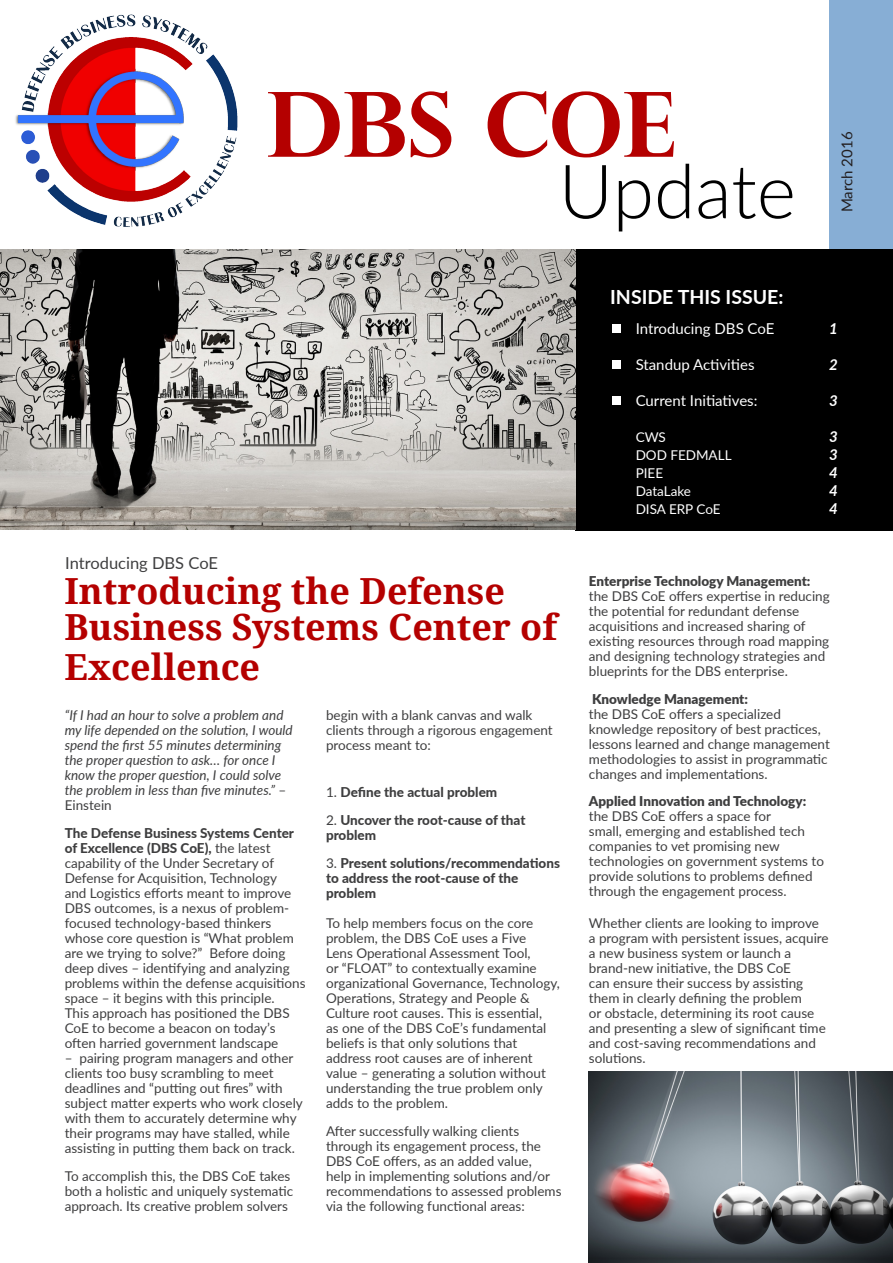
<style>
.page{position:relative;width:893px;height:1263px;background:#fff}
.page>*{position:absolute;margin:0;border:0;box-sizing:border-box;transform-origin:0 0}
.t1{font:700 90px "Perpetua Titling";color:#b40000}
.t2{font:300 75px "Lato";color:#000}
.H1_Header{font:700 36px/36px "Droid Serif";color:#b40000}
.t3{font:700 19.5px "Lato";color:#fff}
.Category_Text{font:16.5px "Lato";color:#3e3e3f}
.t4{font:15px "Lato";color:#fff}
.t5{font:15px "Lato";color:#231f20}
.t6{font:italic 700 15px "Lato";color:#fff}
.Paragraph_Text{font:13.5px/15px "Lato";color:#3e3e3f}
.Paragraph_Text-2{font:italic 13.5px/15px "Lato";color:#3e3e3f}
.Paragraph_Text-3{font:800 13.5px/15px "Lato";color:#3e3e3f}
.t7{font:13.5px/18px "Lato";color:#fff}
.s1{font-style:normal}
.s2{font-weight:800}
.s3{font-weight:400}
.s4{font-weight:900}
</style>
<div class="page">
<div style="left:575px;top:249px;width:318px;height:281px;background:#000"></div>
<div style="left:829px;top:0;width:64px;height:249px;background:#87aed5"></div>
<div style="left:612px;top:324px;width:9px;height:9px;background:#fff"></div>
<div style="left:612px;top:360px;width:9px;height:8px;background:#fff"></div>
<div style="left:612px;top:396px;width:9px;height:8px;background:#fff"></div>
<img style="left:15px;top:14px;width:223px;height:213px">
<img style="left:589px;top:1071px;width:304px;height:192px">
<img style="left:0;top:249px;width:575px;height:280px">
<p class="Category_Text" style="left:65px;top:551px;width:154px">Introducing DBS CoE</p>
<p class="t1" style="left:267px;top:69px;width:410px">DBS CoE</p>
<p class="t2" style="left:559px;top:139px;width:239px">Update</p>
<p class="t3" style="left:610px;top:283px;width:175px">INSIDE THIS ISSUE:</p>
<p class="t4" style="left:636px;top:318px;width:140px">Introducing DBS CoE</p>
<p class="t4" style="left:636px;top:354px;width:120px">Standup Activities</p>
<p class="t4" style="left:636px;top:390px;width:123px">Current Initiatives:</p>
<p class="t7" style="left:636px;top:428px;width:97px">CWS<br>DOD FEDMALL<br>PIEE</p>
<p class="t7" style="left:636px;top:482px;width:57px">DataLake</p>
<p class="t7" style="left:636px;top:500px;width:86px">DISA ERP CoE</p>
<p class="t5" style="left:836px;top:212px;width:82px;rotate:-90deg">March 2016</p>
<p class="t6" style="left:829px;top:318px;width:10px">1</p>
<p class="t6" style="left:829px;top:354px;width:10px">2</p>
<p class="t6" style="left:829px;top:390px;width:10px">3</p>
<p class="t6" style="left:829px;top:426px;width:10px">3</p>
<p class="t6" style="left:829px;top:444px;width:10px">3</p>
<p class="t6" style="left:829px;top:462px;width:10px">4</p>
<p class="t6" style="left:829px;top:480px;width:10px">4</p>
<p class="t6" style="left:829px;top:498px;width:10px">4</p>
<p class="H1_Header" style="left:64px;top:572px;width:494px">Introducing the Defense<br>Business Systems Center of</p>
<p class="H1_Header" style="left:64px;top:648px;width:197px">Excellence</p>
<p class="Paragraph_Text-2" style="left:65px;top:707px;width:229px">“If I had an hour to solve a problem and my life depended on the solution, I would spend the first 55 minutes determining the proper question to ask… for once I know the proper question, I could solve the problem in less than five minutes.” <span class="s1">– Einstein</span></p>
<p class="Paragraph_Text" style="left:65px;top:825px;width:242px"><span class="s2">The Defense Business Systems Center of Excellence (DBS CoE),</span> the latest capability of the Under Secretary of Defense for Acquisition, Technology<br>and Logistics efforts meant to improve DBS outcomes, is a nexus of problem&shy;focused technology-based thinkers whose core question is “What problem are we trying to solve?” Before doing deep dives – identifying and analyzing problems within the defense acquisitions space – it begins with this principle.<br>This approach has positioned the DBS CoE to become a beacon on today’s often harried government landscape</p>
<p class="Paragraph_Text" style="left:65px;top:1050px;width:240px">– pairing program managers and other clients too busy scrambling to meet deadlines and “putting out fires” with subject matter experts who work closely with them to accurately determine why their programs may have stalled, while assisting in putting them back on track.</p>
<p class="Paragraph_Text" style="left:65px;top:1168px;width:230px">To accomplish this, the DBS CoE takes both a holistic and uniquely systematic approach. Its creative problem solvers</p>
<p class="Paragraph_Text" style="left:326px;top:707px;width:228px">begin with a blank canvas and walk clients through a rigorous engagement process meant to:</p>
<p class="Paragraph_Text-3" style="left:326px;top:784px;width:173px"><span class="s3">1.</span> Define the actual problem</p>
<p class="Paragraph_Text-3" style="left:326px;top:812px;width:201px"><span class="s3">2.</span> Uncover the root-cause of that problem</p>
<p class="Paragraph_Text-3" style="left:326px;top:855px;width:235px"><span class="s3">3.</span> Present solutions/recommendations to address the root-cause of the problem</p>
<p class="Paragraph_Text" style="left:326px;top:915px;width:235px">To help members focus on the core problem, the DBS CoE uses a Five<br>Lens Operational Assessment Tool,<br>or “FLOAT” to contextually examine organizational Governance, Technology, Operations, Strategy and People &amp; Culture root causes. This is essential,<br>as one of the DBS CoE’s fundamental beliefs is that only solutions that address root causes are of inherent value – generating a solution without understanding the true problem only adds to the problem.</p>
<p class="Paragraph_Text" style="left:326px;top:1123px;width:237px">After successfully walking clients through its engagement process, the DBS CoE offers, as an added value,<br>help in implementing solutions and/or recommendations to assessed problems via the following functional areas:</p>
<p class="Paragraph_Text" style="left:589px;top:573px;width:242px"><span class="s4">Enterprise Technology Management: </span>the DBS CoE offers expertise in reducing the potential for redundant defense acquisitions and increased sharing of existing resources through road mapping and designing technology strategies and blueprints for the DBS enterprise.</p>
<p class="Paragraph_Text" style="left:589px;top:691px;width:242px"><span class="s4">Knowledge Management:<br></span>the DBS CoE offers a specialized knowledge repository of best practices, lessons learned and change management methodologies to assist in programmatic changes and implementations.</p>
<p class="Paragraph_Text" style="left:589px;top:793px;width:237px"><span class="s4">Applied Innovation and Technology: </span>the DBS CoE offers a space for<br>small, emerging and established tech companies to vet promising new technologies on government systems to provide solutions to problems defined through the engagement process.</p>
<p class="Paragraph_Text" style="left:589px;top:915px;width:241px">Whether clients are looking to improve a program with persistent issues, acquire a new business system or launch a brand-new initiative, the DBS CoE<br>can ensure their success by assisting them in clearly defining the problem<br>or obstacle, determining its root cause and presenting a slew of significant time and cost-saving recommendations and solutions.</p>
</div>
